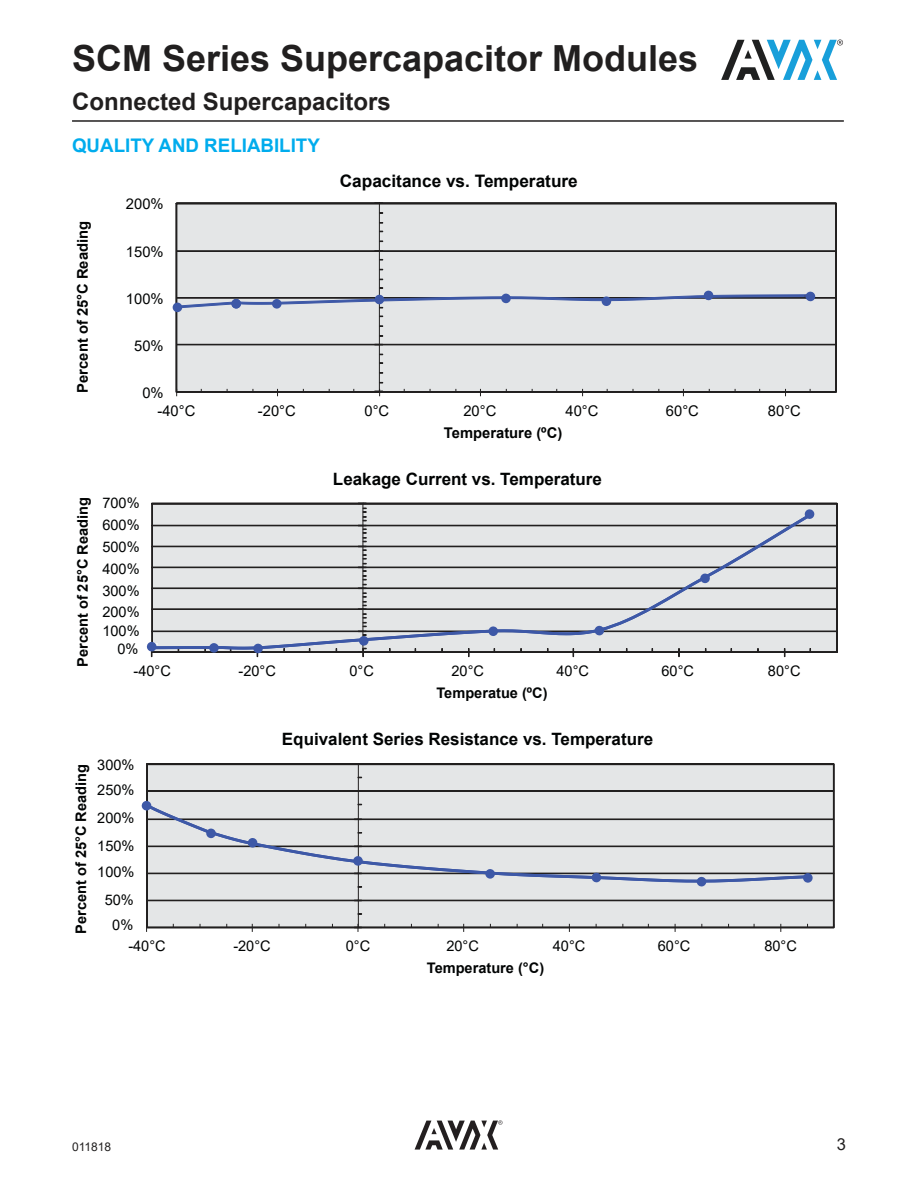
<style>
.page{position:relative;width:918px;height:1188px;background:#fff}
.page>*{position:absolute;margin:0;border:0;box-sizing:border-box;transform-origin:0 0}
.t1{font:700 36px "Arial";color:#211f1f}
.t2{font:700 24px "Arial";color:#211f1f}
.t3{font:700 18.75px "Arial";color:#00aced}
.t4{font:700 17.25px "Arial";color:#010303}
.t5{font:700 16.95px "Arial";color:#010303}
.t6{font:16.5px "Arial";color:#211f1f}
.t7{font:14.7px "Arial";color:#010303}
.t8{font:700 14.7px "Arial";color:#010303}
.t9{font:14.55px/21.5px "Arial";color:#010303}
.t10{font:700 14.55px "Arial";color:#010303}
.t11{font:12px "Arial";color:#211f1f}
</style>
<div class="page">
<svg style="left:152px;top:503px;width:685px;height:149px;background:#c6c8c9"></svg>
<hr style="left:152px;top:652px;width:685px;height:1px;background:#211f1f">
<svg style="left:214px;top:514px;width:598px;height:135px;background:#d2d5d7"></svg>
<svg style="left:358px;top:503px;width:8px;height:154px"></svg>
<svg style="left:150px;top:643px;width:61px;height:14px"></svg>
<div style="left:176px;top:203px;width:660px;height:189px;background:#e4e6e7"></div>
<hr style="left:379px;top:204px;width:1px;height:188px;background:#211f1f">
<hr style="left:176px;top:392px;width:660px;height:1px;background:#211f1f">
<svg style="left:375px;top:389px;width:8px;height:7px"></svg>
<svg style="left:175px;top:295px;width:637px;height:13px;background:#b2b8c9"></svg>
<svg style="left:147px;top:764px;width:687px;height:163px;background:#d6d8d9"></svg>
<hr style="left:358px;top:764px;width:1px;height:163px;background:#211f1f">
<hr style="left:147px;top:927px;width:687px;height:1px;background:#211f1f">
<svg style="left:354px;top:924px;width:8px;height:8px"></svg>
<svg style="left:146px;top:804px;width:662px;height:78px;background:#d1d4d7"></svg>
<svg style="left:415px;top:1120px;width:88px;height:30px"></svg>
<svg style="left:721px;top:40px;width:122px;height:40px"></svg>
<hr style="left:72px;top:120px;width:772px;height:2px;background:#211f1f">
<div style="left:173px;top:303px;width:9px;height:9px;background:#3d58a7;border-radius:50%"></div>
<div style="left:231px;top:299px;width:10px;height:10px;background:#3d58a7;border-radius:4px"></div>
<div style="left:272px;top:299px;width:10px;height:10px;background:#3d58a7;border-radius:4px"></div>
<svg style="left:374px;top:294px;width:11px;height:11px"></svg>
<svg style="left:501px;top:293px;width:10px;height:11px"></svg>
<svg style="left:601px;top:296px;width:11px;height:10px"></svg>
<svg style="left:703px;top:290px;width:11px;height:11px"></svg>
<svg style="left:805px;top:291px;width:11px;height:11px"></svg>
<div style="left:700px;top:573px;width:10px;height:10px;background:#3d58a7;border-radius:4px"></div>
<div style="left:804px;top:509px;width:11px;height:10px;background:#3d58a7;border-radius:4px"></div>
<svg style="left:594px;top:625px;width:10px;height:11px"></svg>
<div style="left:488px;top:626px;width:10px;height:10px;background:#3d58a7;border-radius:4px"></div>
<div style="left:359px;top:636px;width:10px;height:10px;background:#3d58a7;border-radius:4px"></div>
<svg style="left:253px;top:643px;width:10px;height:11px"></svg>
<div style="left:209px;top:643px;width:10px;height:10px;background:#3d58a7;border-radius:4px"></div>
<div style="left:147px;top:642px;width:10px;height:10px;background:#3d58a7;border-radius:4px"></div>
<svg style="left:141px;top:801px;width:11px;height:10px"></svg>
<div style="left:206px;top:828px;width:10px;height:10px;background:#3d58a7;border-radius:4px"></div>
<svg style="left:247px;top:838px;width:11px;height:10px"></svg>
<div style="left:353px;top:856px;width:10px;height:10px;background:#3d58a7;border-radius:4px"></div>
<div style="left:485px;top:869px;width:10px;height:10px;background:#3d58a7;border-radius:4px"></div>
<svg style="left:591px;top:872px;width:11px;height:11px"></svg>
<svg style="left:696px;top:877px;width:11px;height:10px"></svg>
<div style="left:803px;top:873px;width:10px;height:10px;background:#3d58a7;border-radius:4px"></div>
<h1 class="t1" style="left:72px;top:33px;width:628px">SCM Series Supercapacitor Modules</h1>
<h2 class="t2" style="left:72px;top:84px;width:320px">Connected Supercapacitors</h2>
<p class="t3" style="left:72px;top:132px;width:249px">QUALITY AND RELIABILITY</p>
<p class="t8" style="left:72px;top:393px;width:173px;rotate:-90deg">Percent of 25°C Reading</p>
<p class="t10" style="left:73px;top:667px;width:171px;rotate:-90deg">Percent of 25°C Reading</p>
<p class="t7" style="left:126px;top:194px;width:39px">200%</p>
<p class="t7" style="left:126px;top:241px;width:39px">150%</p>
<p class="t7" style="left:126px;top:288px;width:39px">100%</p>
<p class="t7" style="left:134px;top:335px;width:31px">50%</p>
<p class="t7" style="left:142px;top:383px;width:23px">0%</p>
<p class="t4" style="left:340px;top:169px;width:239px">Capacitance vs. Temperature</p>
<p class="t9" style="left:102px;top:492px;width:39px;text-align:justify">700% 600% 500% 400% 300% 200% 100%</p>
<p class="t9" style="left:117px;top:638px;width:23px">0%</p>
<p class="t7" style="left:157px;top:400px;width:39px">-40°C</p>
<p class="t7" style="left:258px;top:400px;width:39px">-20°C</p>
<p class="t7" style="left:364px;top:400px;width:26px">0°C</p>
<p class="t7" style="left:463px;top:400px;width:34px">20°C</p>
<p class="t7" style="left:565px;top:400px;width:34px">40°C</p>
<p class="t7" style="left:666px;top:400px;width:34px">60°C</p>
<p class="t7" style="left:768px;top:400px;width:34px">80°C</p>
<p class="t8" style="left:444px;top:422px;width:120px">Temperature (ºC)</p>
<p class="t5" style="left:333px;top:467px;width:271px">Leakage Current vs. Temperature</p>
<p class="t9" style="left:133px;top:660px;width:39px">-40°C</p>
<p class="t9" style="left:238px;top:660px;width:39px">-20°C</p>
<p class="t9" style="left:349px;top:660px;width:26px">0°C</p>
<p class="t9" style="left:451px;top:660px;width:34px">20°C</p>
<p class="t9" style="left:556px;top:660px;width:34px">40°C</p>
<p class="t9" style="left:661px;top:660px;width:34px">60°C</p>
<p class="t9" style="left:768px;top:660px;width:34px">80°C</p>
<p class="t10" style="left:436px;top:683px;width:113px">Temperatue (ºC)</p>
<p class="t5" style="left:282px;top:727px;width:373px">Equivalent Series Resistance vs. Temperature</p>
<p class="t10" style="left:71px;top:934px;width:171px;rotate:-90deg">Percent of 25°C Reading</p>
<p class="t9" style="left:97px;top:752px;width:39px;line-height:25px">300%<br>250%</p>
<p class="t9" style="left:97px;top:804px;width:39px;line-height:28px">200%<br>150%</p>
<p class="t9" style="left:97px;top:857px;width:39px;line-height:28.5px;text-align:center">100%<br>50%</p>
<p class="t9" style="left:112px;top:914px;width:23px">0%</p>
<p class="t9" style="left:128px;top:935px;width:39px">-40°C</p>
<p class="t9" style="left:233px;top:935px;width:39px">-20°C</p>
<p class="t9" style="left:346px;top:935px;width:26px">0°C</p>
<p class="t9" style="left:446px;top:935px;width:34px">20°C</p>
<p class="t9" style="left:553px;top:935px;width:34px">40°C</p>
<p class="t9" style="left:658px;top:935px;width:34px">60°C</p>
<p class="t9" style="left:764px;top:935px;width:34px">80°C</p>
<p class="t10" style="left:427px;top:958px;width:119px">Temperature (°C)</p>
<p class="t11" style="left:72px;top:1139px;width:41px">011818</p>
<p class="t6" style="left:837px;top:1133px;width:11px">3</p>
</div>
